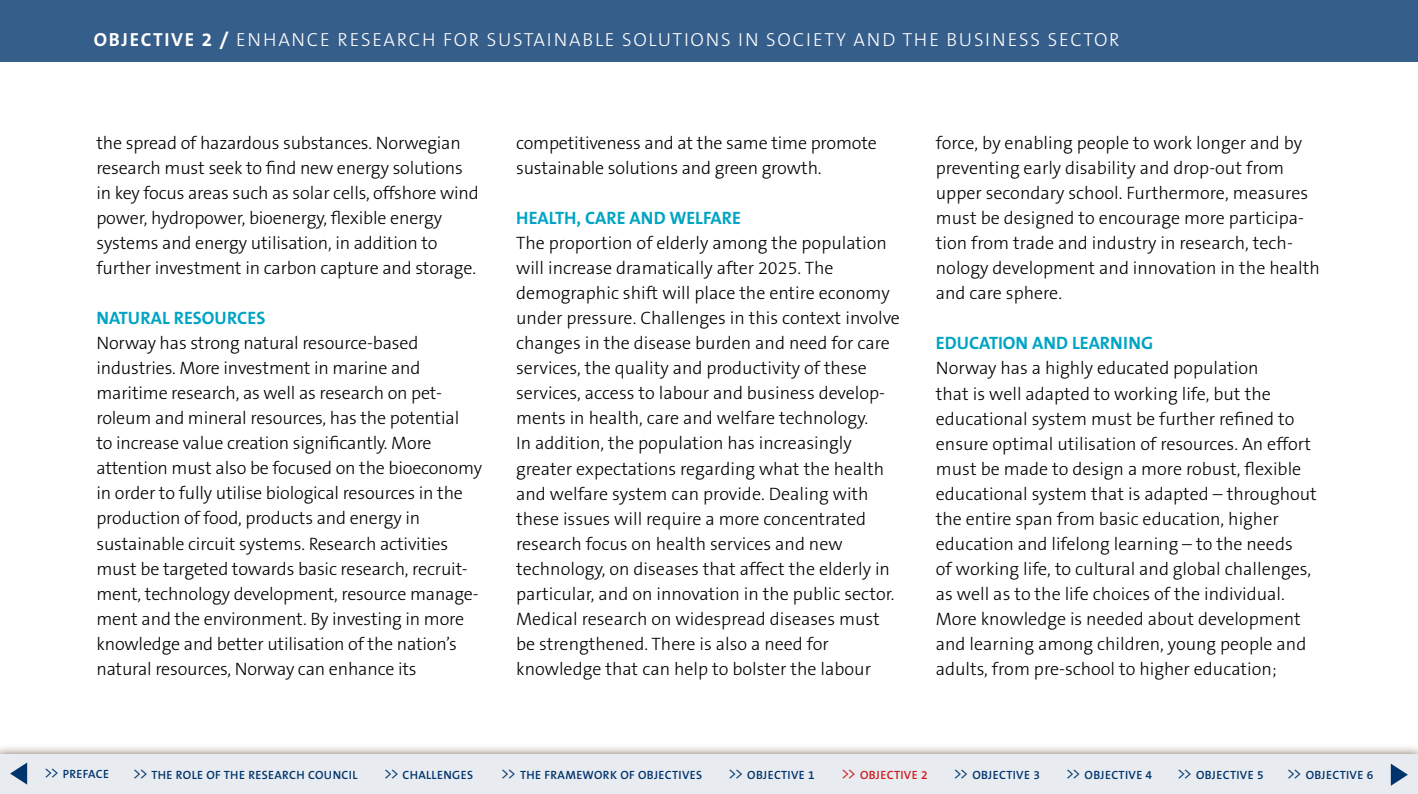
<style>
.page{position:relative;width:1418px;height:794px;background:#fff}
.page>*{position:absolute;margin:0;border:0;box-sizing:border-box;transform-origin:0 0}
.t1{font:300 19px "The Sans B3";letter-spacing:.09em;color:#fff}
.t2{font:300 18px/25px "The Sans B3";color:#000}
.t3{font:700 18px "The Sans B7";color:#00a4c4}
.t4{font:600 12px "The Sans B6";letter-spacing:.03em;color:#00346c}
.t5{font:600 12px "The Sans B6";letter-spacing:.03em;color:#ce1b22}
.s1{font-family:"The Sans B7";font-weight:700}
.s2{font-family:"The Sans B4";font-weight:300;font-size:16.2px}
</style>
<div class="page">
<div style="left:0;top:0;width:1417px;height:61px;background:#365e8b"></div>
<svg style="left:0;top:747px;width:1417px;height:7px;background:#dedad6"></svg>
<div style="left:0;top:754px;width:1417px;height:40px;background:#e8ecf0"></div>
<svg style="left:10px;top:762px;width:17px;height:22px"></svg>
<svg style="left:1390px;top:763px;width:17px;height:22px"></svg>
<p class="t1" style="left:94px;top:30px;width:1027px"><span class="s1">OBJECTIVE 2 /</span> ENHANCE RESEARCH FOR SUSTAINABLE SOLUTIONS IN SOCIETY AND THE BUSINESS SECTOR</p>
<p class="t2" style="left:96px;top:131px;width:384px">the spread of hazardous substances. Norwegian research must seek to find new energy solutions in key focus areas such as solar cells, offshore wind power, hydropower, bioenergy, flexible energy systems and energy utilisation, in addition to further investment in carbon capture and storage.</p>
<p class="t3" style="left:96px;top:309px;width:170px">NATURAL RESOURCES</p>
<p class="t2" style="left:96px;top:331px;width:387px">Norway has strong natural resource-based industries. More investment in marine and maritime research, as well as research on pet&shy;roleum and mineral resources, has the potential<br>to increase value creation significantly. More attention must also be focused on the bioeconomy in order to fully utilise biological resources in the production of food, products and energy in sustainable circuit systems. Research activities must be targeted towards basic research, recruit&shy;ment, technology development, resource manage&shy;ment and the environment. By investing in more knowledge and better utilisation of the nation’s natural resources, Norway can enhance its</p>
<p class="t2" style="left:516px;top:131px;width:362px">competitiveness and at the same time promote sustainable solutions and green growth.</p>
<p class="t3" style="left:516px;top:209px;width:226px">HEALTH, CARE AND WELFARE</p>
<p class="t2" style="left:516px;top:231px;width:385px">The proportion of elderly among the population will increase dramatically after 2025. The demographic shift will place the entire economy under pressure. Challenges in this context involve changes in the disease burden and need for care services, the quality and productivity of these services, access to labour and business develop&shy;ments in health, care and welfare technology.<br>In addition, the population has increasingly greater expectations regarding what the health and welfare system can provide. Dealing with these issues will require a more concentrated research focus on health services and new technology, on diseases that affect the elderly in particular, and on innovation in the public sector.<br>Medical research on widespread diseases must be strengthened. There is also a need for knowledge that can help to bolster the labour</p>
<p class="t2" style="left:935px;top:132px;width:385px">force, by enabling people to work longer and by preventing early disability and drop-out from upper secondary school. Furthermore, measures must be designed to encourage more participa&shy;tion from trade and industry in research, tech--- nology development and innovation in the health and care sphere.</p>
<p class="t3" style="left:935px;top:334px;width:219px">EDUCATION AND LEARNING</p>
<p class="t2" style="left:935px;top:357px;width:382px">Norway has a highly educated population<br>that is well adapted to working life, but the educational system must be further refined to ensure optimal utilisation of resources. An effort must be made to design a more robust, flexible educational system that is adapted – throughout the entire span from basic education, higher education and lifelong learning – to the needs<br>of working life, to cultural and global challenges, as well as to the life choices of the individual.<br>More knowledge is needed about development and learning among children, young people and adults, from pre-school to higher education;</p>
<p class="t4" style="left:44px;top:768px;width:67px"><span class="s2">&gt;&gt;</span> PREFACE</p>
<p class="t4" style="left:132px;top:768px;width:227px"><span class="s2">&gt;&gt;</span> THE ROLE OF THE RESEARCH COUNCIL</p>
<p class="t4" style="left:383px;top:768px;width:91px"><span class="s2">&gt;&gt;</span> CHALLENGES</p>
<p class="t4" style="left:500px;top:768px;width:203px"><span class="s2">&gt;&gt;</span> THE FRAMEWORK OF OBJECTIVES</p>
<p class="t4" style="left:728px;top:768px;width:88px"><span class="s2">&gt;&gt;</span> OBJECTIVE 1</p>
<p class="t5" style="left:840px;top:768px;width:88px"><span class="s2">&gt;&gt;</span> OBJECTIVE 2</p>
<p class="t4" style="left:953px;top:768px;width:88px"><span class="s2">&gt;&gt;</span> OBJECTIVE 3</p>
<p class="t4" style="left:1065px;top:768px;width:88px"><span class="s2">&gt;&gt;</span> OBJECTIVE 4</p>
<p class="t4" style="left:1176px;top:768px;width:88px"><span class="s2">&gt;&gt;</span> OBJECTIVE 5</p>
<p class="t4" style="left:1286px;top:768px;width:88px"><span class="s2">&gt;&gt;</span> OBJECTIVE 6</p>
</div>
